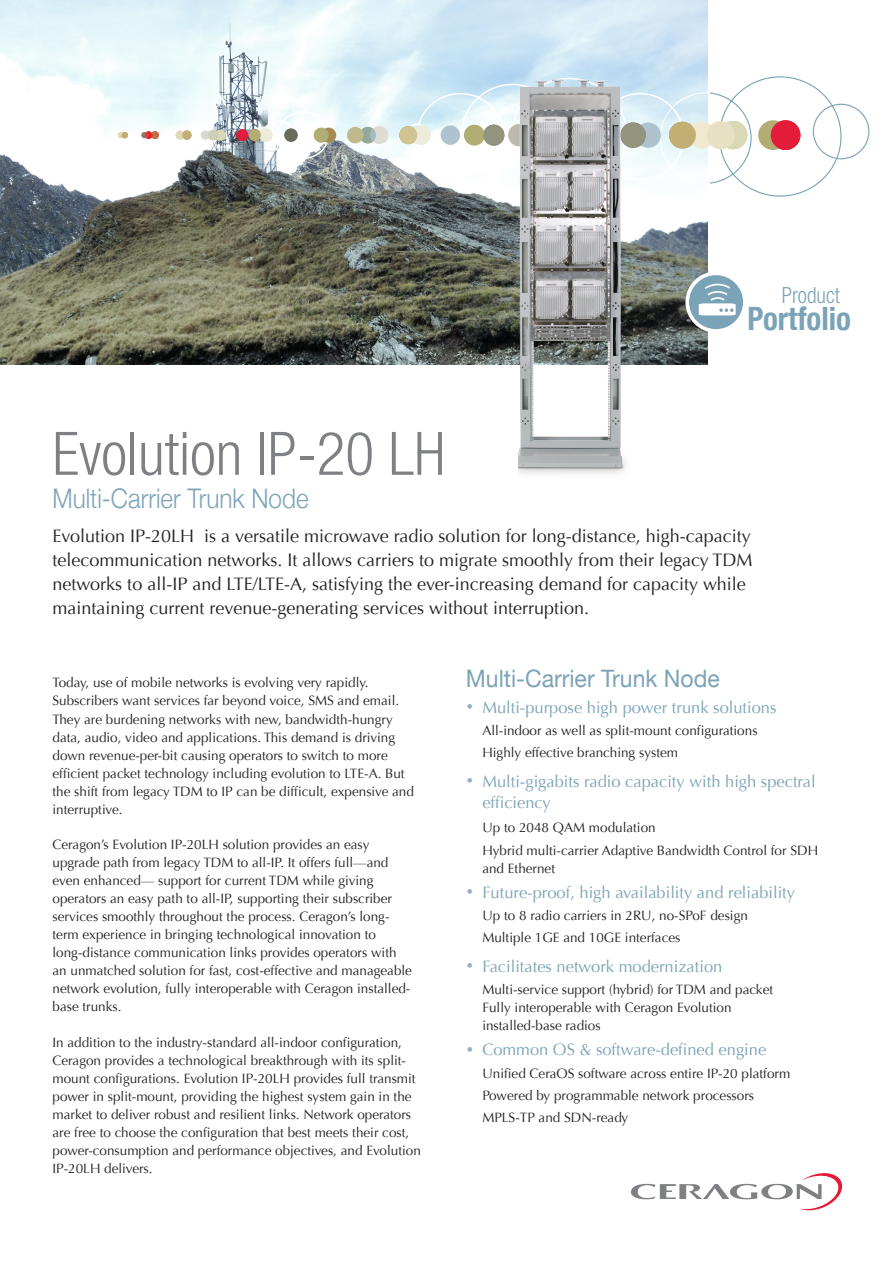
<style>
.page{position:relative;width:893px;height:1263px;background:#fff}
.page>*{position:absolute;margin:0;border:0;box-sizing:border-box;transform-origin:0 0}
.t1{font:300 condensed 60px "Helvetica Neue LT Std";color:#7e8083}
.text{font:700 condensed 32.25px "Helvetica Neue";color:#7ba3b7;scale:.96 1}
.text-2{font:300 27px "Helvetica Neue";color:#7ba3b7;scale:.9 1}
.advantages_text{font:24px "Helvetica Neue";color:#7ba3b7;scale:.96 1}
.text-3{font:300 condensed 22.35px "Helvetica Neue LT Std";color:#7ba3b7;scale:.96 1}
.advantages_text-2{font:18px/24px "Optima";color:#231f20}
.advantages_text-3{font:16.5px "Optima";color:#7ba3b7}
.advantages_text-4{font:13.5px/18px "Optima";color:#231f20}
.s1{font-size:13.5px;color:#93b1c2}
</style>
<div class="page">
<img style="left:1px;top:0;width:707px;height:365px">
<svg style="left:262px;top:77px;width:257px;height:116px"></svg>
<div style="left:441px;top:125px;width:19px;height:20px;background:#aec3cd;border-radius:50%"></div>
<div style="left:321px;top:128px;width:15px;height:15px;background:#a78956;border-radius:50%"></div>
<div style="left:284px;top:128px;width:14px;height:14px;background:#6a6c5b;border-radius:50%"></div>
<svg style="left:646px;top:76px;width:197px;height:121px"></svg>
<div style="left:508px;top:124px;width:22px;height:22px;background:#bcbaaa;border-radius:50%"></div>
<div style="left:464px;top:125px;width:21px;height:21px;background:#b1ae74;border-radius:50%"></div>
<div style="left:483px;top:125px;width:21px;height:21px;background:#93947d;border-radius:50%"></div>
<div style="left:411px;top:125px;width:20px;height:20px;background:#edebd9;border-radius:50%"></div>
<div style="left:399px;top:126px;width:18px;height:18px;background:#d0c492;border-radius:50%"></div>
<div style="left:370px;top:126px;width:18px;height:18px;background:#dedbd2;border-radius:50%"></div>
<svg style="left:359px;top:127px;width:14px;height:16px"></svg>
<div style="left:370px;top:129px;width:6px;height:13px;background:#a3bac0;border-radius:50%"></div>
<div style="left:347px;top:127px;width:17px;height:16px;background:#beba8b;border-radius:50%"></div>
<div style="left:314px;top:128px;width:15px;height:15px;background:#b1ae74;border-radius:50%"></div>
<div style="left:259px;top:128px;width:14px;height:14px;background:#edebd9;border-radius:50%"></div>
<div style="left:249px;top:129px;width:12px;height:12px;background:#b1ae74;border-radius:50%"></div>
<div style="left:236px;top:129px;width:12px;height:12px;background:#e31c39;border-radius:50%"></div>
<div style="left:215px;top:130px;width:10px;height:10px;background:#d9d9b6;border-radius:50%"></div>
<div style="left:176px;top:131px;width:9px;height:9px;background:#e1d8b7;border-radius:50%"></div>
<div style="left:182px;top:131px;width:9px;height:9px;background:#c3af74;border-radius:50%"></div>
<div style="left:151px;top:131px;width:8px;height:8px;background:#c17046;border-radius:50%"></div>
<svg style="left:118px;top:132px;width:10px;height:6px"></svg>
<div style="left:201px;top:131px;width:9px;height:9px;background:#d9d9d1;border-radius:50%"></div>
<div style="left:208px;top:130px;width:10px;height:10px;background:#ceceba;border-radius:50%"></div>
<svg style="left:141px;top:131px;width:12px;height:8px"></svg>
<svg style="left:687px;top:273px;width:58px;height:58px"></svg>
<div style="left:685px;top:272px;width:62px;height:61px;border:4px solid #fff;border-radius:50%"></div>
<svg style="left:699px;top:283px;width:37px;height:32px"></svg>
<img style="left:519px;top:68px;width:127px;height:406px">
<svg style="left:631px;top:1173px;width:212px;height:38px"></svg>
<p class="text-3" style="left:782px;top:282px;width:62px">Product</p>
<p class="t1" style="left:53px;top:419px;width:394px">Evolution IP-20 LH</p>
<p class="text-2" style="left:53px;top:482px;width:286px">Multi-Carrier Trunk Node</p>
<p class="text" style="left:748px;top:299px;width:109px">Portfolio</p>
<p class="advantages_text-2" style="left:53px;top:524px;width:701px">Evolution IP-20LH is a versatile microwave radio solution for long-distance, high-capacity telecommunication networks. It allows carriers to migrate smoothly from their legacy TDM networks to all-IP and LTE/LTE-A, satisfying the ever-increasing demand for capacity while maintaining current revenue-generating services without interruption.</p>
<p class="advantages_text-4" style="left:53px;top:674px;width:363px">Today, use of mobile networks is evolving very rapidly.<br>Subscribers want services far beyond voice, SMS and email.<br>They are burdening networks with new, bandwidth-hungry data, audio, video and applications. This demand is driving down revenue-per-bit causing operators to switch to more efficient packet technology including evolution to LTE-A. But the shift from legacy TDM to IP can be difficult, expensive and interruptive.</p>
<p class="advantages_text-4" style="left:53px;top:836px;width:361px">Ceragon’s Evolution IP-20LH solution provides an easy upgrade path from legacy TDM to all-IP. It offers full—and even enhanced— support for current TDM while giving operators an easy path to all-IP, supporting their subscriber services smoothly throughout the process. Ceragon’s long&shy;term experience in bringing technological innovation to long-distance communication links provides operators with an unmatched solution for fast, cost-effective and manageable network evolution, fully interoperable with Ceragon installed&shy;base trunks.</p>
<p class="advantages_text-4" style="left:53px;top:1033px;width:370px">In addition to the industry-standard all-indoor configuration, Ceragon provides a technological breakthrough with its split&shy;mount configurations. Evolution IP-20LH provides full transmit power in split-mount, providing the highest system gain in the market to deliver robust and resilient links. Network operators are free to choose the configuration that best meets their cost, power-consumption and performance objectives, and Evolution IP-20LH delivers.</p>
<p class="advantages_text" style="left:466px;top:664px;width:266px">Multi-Carrier Trunk Node</p>
<p class="advantages_text-3" style="left:466px;top:697px;width:312px"><span class="s1">•</span> Multi-purpose high power trunk solutions</p>
<p class="advantages_text-4" style="left:482px;top:721px;width:277px">All-indoor as well as split-mount configurations</p>
<p class="advantages_text-4" style="left:482px;top:744px;width:197px">Highly effective branching system</p>
<p class="advantages_text-3" style="left:466px;top:771px;width:351px"><span class="s1">•</span> Multi-gigabits radio capacity with high spectral</p>
<p class="advantages_text-3" style="left:482px;top:793px;width:70px">efficiency</p>
<p class="advantages_text-4" style="left:482px;top:819px;width:175px">Up to 2048 QAM modulation</p>
<p class="advantages_text-4" style="left:482px;top:841px;width:337px">Hybrid multi-carrier Adaptive Bandwidth Control for SDH</p>
<p class="advantages_text-4" style="left:482px;top:859px;width:74px">and Ethernet</p>
<p class="advantages_text-3" style="left:466px;top:883px;width:331px"><span class="s1">•</span> Future-proof, high availability and reliability</p>
<p class="advantages_text-4" style="left:482px;top:907px;width:267px">Up to 8 radio carriers in 2RU, no-SPoF design</p>
<p class="advantages_text-4" style="left:482px;top:929px;width:200px">Multiple 1GE and 10GE interfaces</p>
<p class="advantages_text-3" style="left:466px;top:957px;width:258px"><span class="s1">•</span> Facilitates network modernization</p>
<p class="advantages_text-4" style="left:482px;top:981px;width:292px">Multi-service support (hybrid) for TDM and packet</p>
<p class="advantages_text-4" style="left:482px;top:999px;width:251px">Fully interoperable with Ceragon Evolution</p>
<p class="advantages_text-4" style="left:482px;top:1017px;width:120px">installed-base radios</p>
<p class="advantages_text-3" style="left:466px;top:1040px;width:302px"><span class="s1">•</span> Common OS &amp; software-defined engine</p>
<p class="advantages_text-4" style="left:482px;top:1064px;width:309px">Unified CeraOS software across entire IP-20 platform</p>
<p class="advantages_text-4" style="left:482px;top:1086px;width:273px">Powered by programmable network processors</p>
<p class="advantages_text-4" style="left:482px;top:1109px;width:147px">MPLS-TP and SDN-ready</p>
</div>
